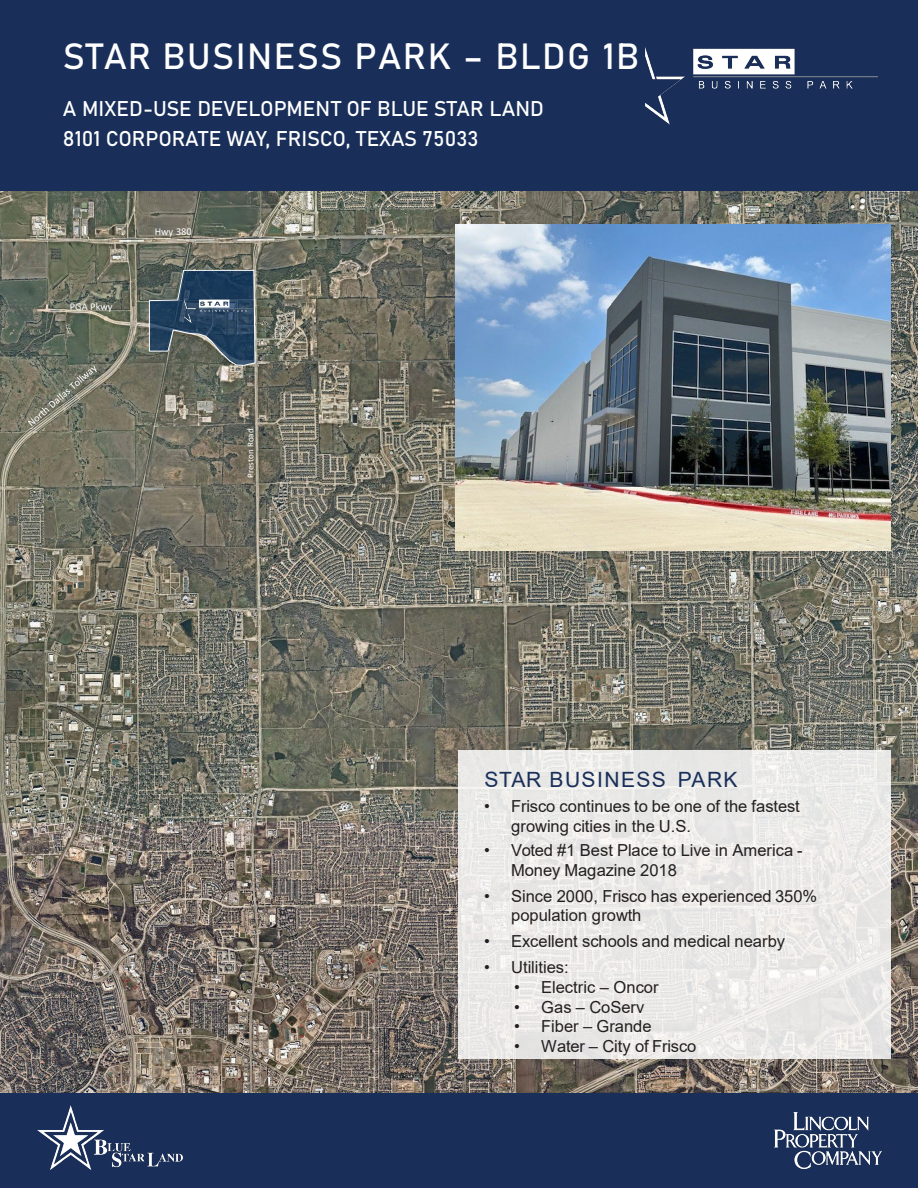
<style>
.page{position:relative;width:918px;height:1188px;background:#fff}
.page>*{position:absolute;margin:0;border:0;box-sizing:border-box;transform-origin:0 0}
.t1{font:36px "Bahnschrift";letter-spacing:.04em;color:#fff}
.t2{font:21px "Bahnschrift";color:#fff}
.t3{font:21px "Arial";letter-spacing:.065em;color:#192f5a}
.t4{font:16.5px/19.8px "Arial";color:#231f20}
.t5{font:10.5px "Calibri";letter-spacing:-.005em;color:#fff}
.t6{font:9px "Calibri";color:#fff}
</style>
<div class="page">
<div style="left:0;top:0;width:918px;height:192px;background:#192f5a"></div>
<img style="left:0;top:192px;width:918px;height:901px">
<div style="left:458px;top:751px;width:433px;height:308px;background:#eae9e7"></div>
<div style="left:0;top:1093px;width:918px;height:95px;background:#192f5a"></div>
<img style="left:774px;top:1112px;width:108px;height:57px">
<img style="left:38px;top:1106px;width:145px;height:64px">
<svg style="left:149px;top:270px;width:107px;height:96px;background:#3f5463"></svg>
<img style="left:183px;top:299px;width:72px;height:24px">
<img style="left:645px;top:47px;width:233px;height:78px">
<svg style="left:28px;top:365px;width:69px;height:61px;background:#7e7e6f"></svg>
<img style="left:456px;top:225px;width:435px;height:326px">
<h2 class="t1" style="left:63px;top:29px;width:578px">STAR BUSINESS PARK – BLDG 1B</h2>
<p class="t2" style="left:63px;top:93px;width:483px">A MIXED-USE DEVELOPMENT OF BLUE STAR LAND</p>
<p class="t2" style="left:63px;top:123px;width:417px">8101 CORPORATE WAY, FRISCO, TEXAS 75033</p>
<p class="t5" style="left:70px;top:299px;width:44px">PGA Pkwy</p>
<p class="t5" style="left:155px;top:224px;width:38px">Hwy 380</p>
<p class="t6" style="left:244px;top:478px;width:51px;rotate:-90deg">Preston Road</p>
<p class="t3" style="left:484px;top:765px;width:255px">STAR BUSINESS PARK</p>
<p class="t4" style="left:511px;top:796px;width:290px;text-indent:-27px">• Frisco continues to be one of the fastest growing cities in the U.S.</p>
<p class="t4" style="left:511px;top:840px;width:293px;text-indent:-27px">• Voted #1 Best Place to Live in America -<br>Money Magazine 2018</p>
<p class="t4" style="left:511px;top:886px;width:308px;text-indent:-27px">• Since 2000, Frisco has experienced 350% population growth</p>
<p class="t4" style="left:484px;top:931px;width:303px">• Excellent schools and medical nearby</p>
<p class="t4" style="left:484px;top:957px;width:86px">• Utilities:</p>
<p class="t4" style="left:514px;top:977px;width:146px">• Electric – Oncor</p>
<p class="t4" style="left:514px;top:997px;width:132px">• Gas – CoServ</p>
<p class="t4" style="left:514px;top:1017px;width:139px">• Fiber – Grande</p>
<p class="t4" style="left:514px;top:1036px;width:184px">• Water – City of Frisco</p>
</div>
